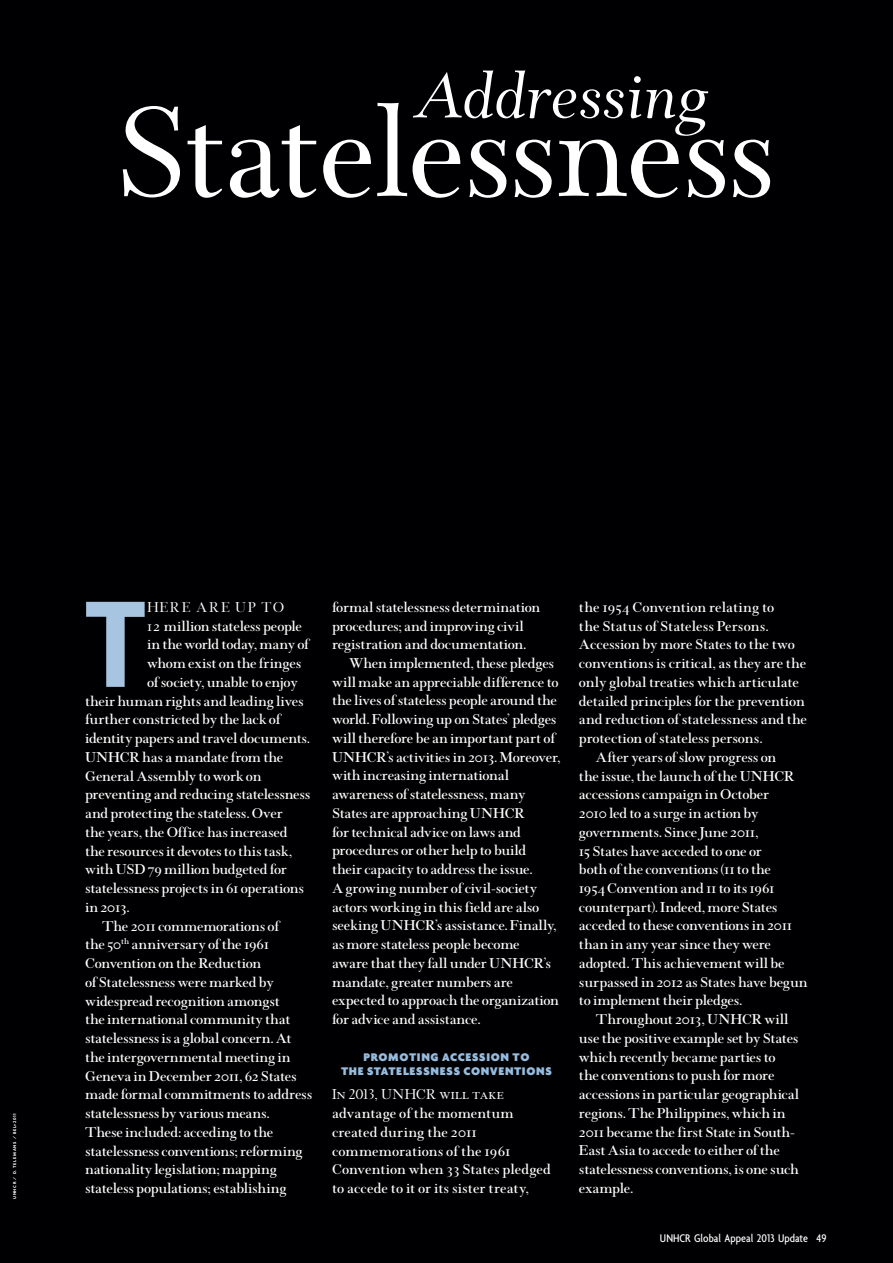
<style>
.page{position:relative;width:893px;height:1263px;background:#000002}
.page>*{position:absolute;margin:0;border:0;box-sizing:border-box;transform-origin:0 0}
.MAIN_TEXT___Opening{font:700 condensed 133.35px "Agenda";color:#a7c5e1}
.MAIN_TEXT___normal_p{font:600 15.75px/18.8px "Wessex";letter-spacing:-.015em;color:#fff}
.MAIN_TEXT___Opening-2{font:600 15.75px "Wessex";letter-spacing:-.015em;color:#fff}
.MAIN_TEXT___after_in{font:600 15.75px/18.8px "Wessex";color:#fff}
.MAIN_TEXT___Opening-3{font:15.75px "Wessex Roman Titling";letter-spacing:.11em;color:#fff}
.MAIN_TEXT___INTER{font:900 12px/13.5px "Agenda";letter-spacing:.055em;color:#96bbdd;text-align:center}
.t1{font:500 condensed 12px "Agenda";color:#fff}
.PHOTO_CREDIT___bold{font:700 4.5px "Agenda";letter-spacing:.16em;color:#fff}
.s1{font-weight:400}
.s2{font-family:"Wessex Roman Small Caps";font-weight:400}
</style>
<div class="page">
<svg style="left:123px;top:103px;width:647px;height:95px"></svg>
<svg style="left:413px;top:70px;width:295px;height:66px"></svg>
<p class="PHOTO_CREDIT___bold" style="left:12px;top:1199px;width:87px;rotate:-90deg">UNHCR / D. TELEMANS / BEL•2011</p>
<p class="MAIN_TEXT___Opening" style="left:85px;top:566px;width:62px">T</p>
<p class="MAIN_TEXT___Opening-3" style="left:147px;top:599px;width:139px">HERE ARE UP TO</p>
<p class="MAIN_TEXT___Opening-2" style="left:147px;top:617px;width:157px"><span class="s1">12</span> million stateless people</p>
<p class="MAIN_TEXT___Opening-2" style="left:147px;top:636px;width:163px">in the world today, many of</p>
<p class="MAIN_TEXT___Opening-2" style="left:147px;top:655px;width:156px">whom exist on the fringes</p>
<p class="MAIN_TEXT___Opening-2" style="left:147px;top:674px;width:152px">of society, unable to enjoy</p>
<p class="MAIN_TEXT___Opening-2" style="left:85px;top:692px;width:220px">their human rights and leading lives</p>
<p class="MAIN_TEXT___Opening-2" style="left:85px;top:711px;width:197px">further constricted by the lack of</p>
<p class="MAIN_TEXT___Opening-2" style="left:85px;top:730px;width:226px">identity papers and travel documents.</p>
<p class="MAIN_TEXT___Opening-2" style="left:85px;top:749px;width:200px">UNHCR has a mandate from the</p>
<p class="MAIN_TEXT___Opening-2" style="left:85px;top:767px;width:178px">General Assembly to work on</p>
<p class="MAIN_TEXT___Opening-2" style="left:85px;top:786px;width:227px">preventing and reducing statelessness</p>
<p class="MAIN_TEXT___Opening-2" style="left:85px;top:805px;width:199px">and protecting the stateless. Over</p>
<p class="MAIN_TEXT___Opening-2" style="left:85px;top:824px;width:204px">the years, the Office has increased</p>
<p class="MAIN_TEXT___Opening-2" style="left:85px;top:842px;width:209px">the resources it devotes to this task,</p>
<p class="MAIN_TEXT___Opening-2" style="left:85px;top:861px;width:203px">with USD 79 million budgeted for</p>
<p class="MAIN_TEXT___Opening-2" style="left:85px;top:880px;width:221px">statelessness projects in 61 operations</p>
<p class="MAIN_TEXT___Opening-2" style="left:85px;top:898px;width:46px">in 2013.</p>
<p class="MAIN_TEXT___normal_p" style="left:85px;top:916px;width:229px;text-indent:17px">The 2011 commemorations of<br>the 50<sup>th</sup> anniversary of the 1961<br>Convention on the Reduction<br>of Statelessness were marked by widespread recognition amongst<br>the international community that statelessness is a global concern. At the intergovernmental meeting in Geneva in December 2011, 62 States made formal commitments to address statelessness by various means.<br>These included: acceding to the statelessness conventions; reforming nationality legislation; mapping stateless populations; establishing</p>
<p class="MAIN_TEXT___normal_p" style="left:332px;top:598px;width:210px">formal statelessness determination procedures; and improving civil registration and documentation.</p>
<p class="MAIN_TEXT___normal_p" style="left:332px;top:654px;width:230px;text-indent:17px">When implemented, these pledges will make an appreciable difference to the lives of stateless people around the world. Following up on States’ pledges will therefore be an important part of UNHCR’s activities in 2013. Moreover, with increasing international awareness of statelessness, many States are approaching UNHCR<br>for technical advice on laws and procedures or other help to build<br>their capacity to address the issue.<br>A growing number of civil-society actors working in this field are also seeking UNHCR’s assistance. Finally, as more stateless people become<br>aware that they fall under UNHCR’s mandate, greater numbers are expected to approach the organization for advice and assistance.</p>
<p class="MAIN_TEXT___INTER" style="left:341px;top:1050px;width:212px">PROMOTING ACCESSION TO<br>THE STATELESSNESS CONVENTIONS</p>
<p class="MAIN_TEXT___after_in" style="left:332px;top:1085px;width:221px"><span class="s2">In 2013, UNHCR will take </span>advantage of the momentum created during the 2011 commemorations of the 1961<br>Convention when 33 States pledged to accede to it or its sister treaty,</p>
<p class="MAIN_TEXT___after_in" style="left:579px;top:598px;width:230px">the 1954 Convention relating to<br>the Status of Stateless Persons.<br>Accession by more States to the two conventions is critical, as they are the only global treaties which articulate detailed principles for the prevention and reduction of statelessness and the protection of stateless persons.</p>
<p class="MAIN_TEXT___normal_p" style="left:579px;top:748px;width:230px;text-indent:17px">After years of slow progress on<br>the issue, the launch of the UNHCR accessions campaign in October<br>2010 led to a surge in action by governments. Since June 2011,<br>15 States have acceded to one or<br>both of the conventions (11 to the<br>1954 Convention and 11 to its 1961 counterpart). Indeed, more States acceded to these conventions in 2011 than in any year since they were adopted. This achievement will be surpassed in 2012 as States have begun to implement their pledges.</p>
<p class="MAIN_TEXT___normal_p" style="left:579px;top:1010px;width:222px;text-indent:17px">Throughout 2013, UNHCR will use the positive example set by States which recently became parties to the conventions to push for more accessions in particular geographical regions. The Philippines, which in<br>2011 became the first State in South-<br>East Asia to accede to either of the statelessness conventions, is one such example.</p>
<p class="t1" style="left:660px;top:1231px;width:149px">UNHCR Global Appeal 2013 Update</p>
<p class="t1" style="left:816px;top:1231px;width:11px">49</p>
</div>
